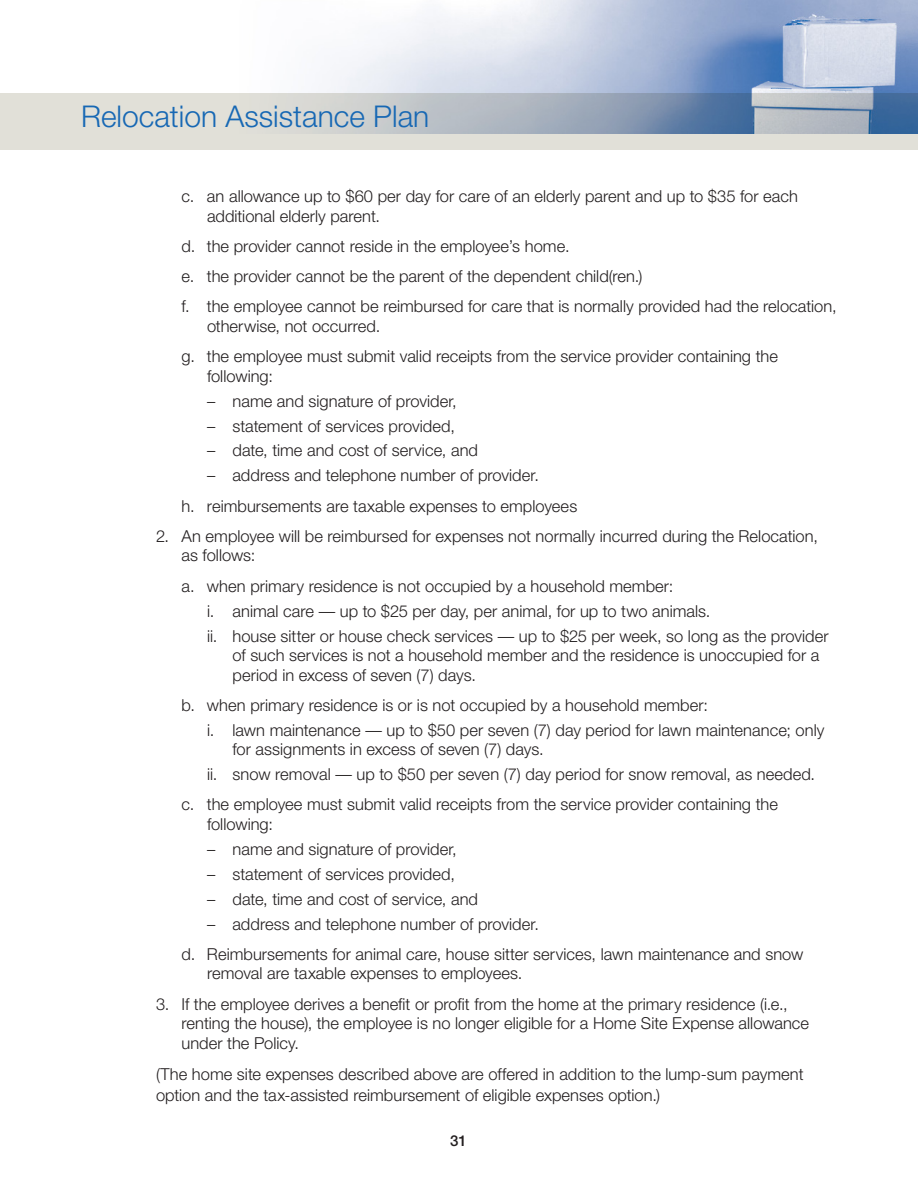
<style>
.page{position:relative;width:918px;height:1188px;background:#fff}
.page>*{position:absolute;margin:0;border:0;box-sizing:border-box;transform-origin:0 0}
.t1{font:300 30px "Helvetica Neue";color:#1768b4}
.HD_2_Indent_2{font:300 16.5px/19.5px "Helvetica Neue";color:#231f20}
.HD_2_Indent_3{font:300 16.5px/19.5px "Helvetica Neue";color:#231f20}
.HD_2_Indent_1{font:300 16.5px/19.5px "Helvetica Neue";color:#231f20}
.HD_2_Body{font:300 16.5px/21px "Helvetica Neue";color:#231f20}
.t2{font:500 15px "Helvetica Neue";color:#231f20}
</style>
<div class="page">
<div style="left:0;top:93px;width:918px;height:57px;background:#e1e0d8"></div>
<img style="left:311px;top:0;width:607px;height:133px">
<h1 class="t1" style="left:81px;top:98px;width:350px">Relocation Assistance Plan</h1>
<p class="HD_2_Indent_2" style="left:207px;top:186px;width:593px;text-indent:-26px">c. an allowance up to $60 per day for care of an elderly parent and up to $35 for each additional elderly parent.</p>
<p class="HD_2_Indent_2" style="left:182px;top:236px;width:390px">d. the provider cannot reside in the employee’s home.</p>
<p class="HD_2_Indent_2" style="left:182px;top:266px;width:463px">e. the provider cannot be the parent of the dependent child(ren.)</p>
<p class="HD_2_Indent_2" style="left:207px;top:296px;width:631px;text-indent:-26px">f. the employee cannot be reimbursed for care that is normally provided had the relocation, otherwise, not occurred.</p>
<p class="HD_2_Indent_2" style="left:207px;top:346px;width:572px;text-indent:-26px">g. the employee must submit valid receipts from the service provider containing the following:</p>
<p class="HD_2_Indent_3" style="left:207px;top:391px;width:251px">– name and signature of provider,</p>
<p class="HD_2_Indent_3" style="left:207px;top:416px;width:249px">– statement of services provided,</p>
<p class="HD_2_Indent_3" style="left:207px;top:440px;width:273px">– date, time and cost of service, and</p>
<p class="HD_2_Indent_3" style="left:207px;top:465px;width:333px">– address and telephone number of provider.</p>
<p class="HD_2_Indent_2" style="left:182px;top:496px;width:397px">h. reimbursements are taxable expenses to employees</p>
<p class="HD_2_Indent_1" style="left:182px;top:526px;width:638px;text-indent:-26px">2. An employee will be reimbursed for expenses not normally incurred during the Relocation, as follows:</p>
<p class="HD_2_Indent_2" style="left:182px;top:576px;width:494px">a. when primary residence is not occupied by a household member:</p>
<p class="HD_2_Indent_3" style="left:207px;top:601px;width:505px">i. animal care — up to $25 per day, per animal, for up to two animals.</p>
<p class="HD_2_Indent_3" style="left:232px;top:626px;width:598px;text-indent:-26px">ii. house sitter or house check services — up to $25 per week, so long as the provider of such services is not a household member and the residence is unoccupied for a period in excess of seven (7) days.</p>
<p class="HD_2_Indent_2" style="left:182px;top:695px;width:528px">b. when primary residence is or is not occupied by a household member:</p>
<p class="HD_2_Indent_3" style="left:232px;top:720px;width:594px;text-indent:-26px">i. lawn maintenance — up to $50 per seven (7) day period for lawn maintenance; only for assignments in excess of seven (7) days.</p>
<p class="HD_2_Indent_3" style="left:207px;top:764px;width:610px">ii. snow removal — up to $50 per seven (7) day period for snow removal, as needed.</p>
<p class="HD_2_Indent_2" style="left:207px;top:794px;width:572px;text-indent:-26px">c. the employee must submit valid receipts from the service provider containing the following:</p>
<p class="HD_2_Indent_3" style="left:207px;top:839px;width:251px">– name and signature of provider,</p>
<p class="HD_2_Indent_3" style="left:207px;top:864px;width:249px">– statement of services provided,</p>
<p class="HD_2_Indent_3" style="left:207px;top:889px;width:273px">– date, time and cost of service, and</p>
<p class="HD_2_Indent_3" style="left:207px;top:914px;width:333px">– address and telephone number of provider.</p>
<p class="HD_2_Indent_2" style="left:207px;top:944px;width:598px;text-indent:-26px">d. Reimbursements for animal care, house sitter services, lawn maintenance and snow removal are taxable expenses to employees.</p>
<p class="HD_2_Indent_1" style="left:182px;top:994px;width:629px;text-indent:-26px">3. If the employee derives a benefit or profit from the home at the primary residence (i.e., renting the house), the employee is no longer eligible for a Home Site Expense allowance under the Policy.</p>
<p class="HD_2_Body" style="left:156px;top:1064px;width:649px">(The home site expenses described above are offered in addition to the lump-sum payment option and the tax-assisted reimbursement of eligible expenses option.)</p>
<p class="t2" style="left:450px;top:1131px;width:18px">31</p>
</div>
